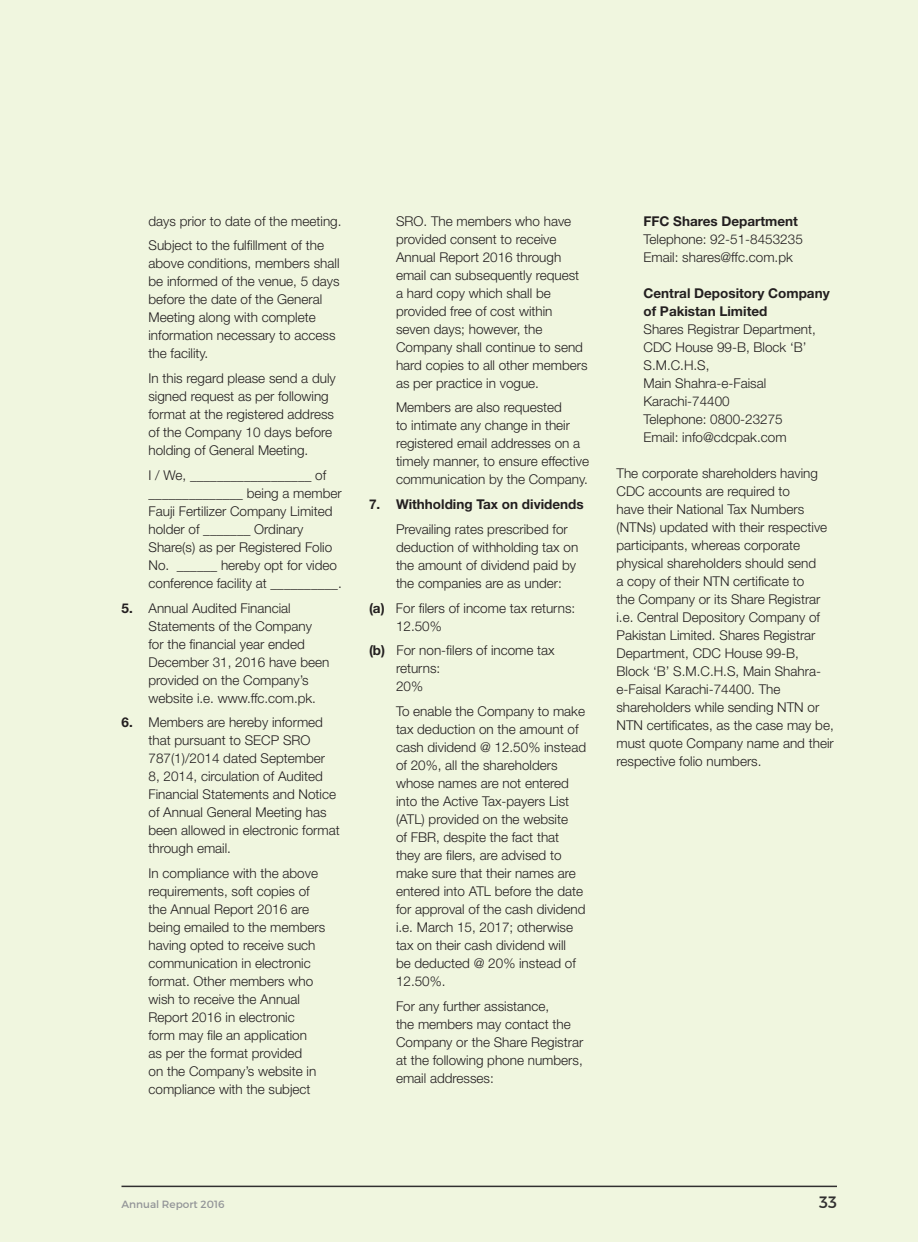
<style>
.page{position:relative;width:918px;height:1242px;background:#f0f6df}
.page>*{position:absolute;margin:0;border:0;box-sizing:border-box;transform-origin:0 0}
.t1{font:16.5px "Montserrat";color:#312f30}
.t2{font:300 13.5px/18px "Helvetica Neue LT Std";color:#231f20}
.t3{font:700 13.5px/18px "Helvetica Neue LT Std";color:#231f20}
.t4{font:10.5px "Montserrat";color:#939598}
.s1{font-weight:700}
</style>
<div class="page">
<hr style="left:122px;top:1186px;width:715px;height:1px;background:#312f30">
<p class="t2" style="left:148px;top:212px;width:195px">days prior to date of the meeting.</p>
<p class="t2" style="left:148px;top:236px;width:193px">Subject to the fulfillment of the above conditions, members shall be informed of the venue, 5 days before the date of the General<br>Meeting along with complete information necessary to access the facility.</p>
<p class="t2" style="left:148px;top:369px;width:189px">In this regard please send a duly signed request as per following format at the registered address of the Company 10 days before holding of General Meeting.</p>
<p class="t2" style="left:148px;top:466px;width:195px">I / We, __________________ of ______________ being a member<br>Fauji Fertilizer Company Limited holder of _______ Ordinary<br>Share(s) as per Registered Folio<br>No. ______ hereby opt for video conference facility at __________.</p>
<p class="t2" style="left:148px;top:599px;width:182px;text-indent:-27px"><span class="s1">5.</span> Annual Audited Financial<br>Statements of the Company for the financial year ended<br>December 31, 2016 have been provided on the Company’s website i.e. www.ffc.com.pk.</p>
<p class="t2" style="left:148px;top:713px;width:193px;text-indent:-27px"><span class="s1">6.</span> Members are hereby informed that pursuant to SECP SRO<br>787(1)/2014 dated September<br>8, 2014, circulation of Audited<br>Financial Statements and Notice of Annual General Meeting has been allowed in electronic format through email.</p>
<p class="t2" style="left:148px;top:864px;width:178px">In compliance with the above requirements, soft copies of the Annual Report 2016 are being emailed to the members having opted to receive such communication in electronic format. Other members who wish to receive the Annual<br>Report 2016 in electronic<br>form may file an application<br>as per the format provided<br>on the Company’s website in compliance with the subject</p>
<p class="t2" style="left:396px;top:212px;width:193px">SRO. The members who have provided consent to receive<br>Annual Report 2016 through email can subsequently request a hard copy which shall be provided free of cost within seven days; however, the<br>Company shall continue to send hard copies to all other members as per practice in vogue.</p>
<p class="t2" style="left:396px;top:398px;width:195px">Members are also requested<br>to intimate any change in their registered email addresses on a timely manner, to ensure effective communication by the Company.</p>
<p class="t3" style="left:369px;top:495px;width:216px">7. Withholding Tax on dividends</p>
<p class="t2" style="left:396px;top:520px;width:184px">Prevailing rates prescribed for deduction of withholding tax on the amount of dividend paid by the companies are as under:</p>
<p class="t2" style="left:396px;top:599px;width:181px;text-indent:-27px"><span class="s1">(a)</span> For filers of income tax returns:<br>12.50%</p>
<p class="t2" style="left:396px;top:641px;width:160px;text-indent:-27px"><span class="s1">(b)</span> For non-filers of income tax returns:<br>20%</p>
<p class="t2" style="left:396px;top:702px;width:192px">To enable the Company to make tax deduction on the amount of cash dividend @ 12.50% instead of 20%, all the shareholders whose names are not entered into the Active Tax-payers List (ATL) provided on the website<br>of FBR, despite the fact that they are filers, are advised to make sure that their names are entered into ATL before the date for approval of the cash dividend i.e. March 15, 2017; otherwise tax on their cash dividend will<br>be deducted @ 20% instead of<br>12.50%.</p>
<p class="t2" style="left:396px;top:997px;width:189px">For any further assistance,<br>the members may contact the<br>Company or the Share Registrar at the following phone numbers, email addresses:</p>
<p class="t3" style="left:644px;top:212px;width:156px">FFC Shares Department</p>
<p class="t2" style="left:644px;top:230px;width:161px">Telephone: 92-51-8453235</p>
<p class="t2" style="left:644px;top:248px;width:151px">Email: shares@ffc.com.pk</p>
<p class="t3" style="left:644px;top:284px;width:188px">Central Depository Company of Pakistan Limited</p>
<p class="t2" style="left:644px;top:320px;width:174px">Shares Registrar Department,</p>
<p class="t2" style="left:644px;top:338px;width:165px">CDC House 99-B, Block ‘B’<br>S.M.C.H.S,</p>
<p class="t2" style="left:644px;top:374px;width:124px">Main Shahra-e-Faisal</p>
<p class="t2" style="left:644px;top:392px;width:88px">Karachi-74400</p>
<p class="t2" style="left:644px;top:410px;width:141px">Telephone: 0800-23275</p>
<p class="t2" style="left:644px;top:428px;width:145px">Email: info@cdcpak.com</p>
<p class="t2" style="left:616px;top:464px;width:219px">The corporate shareholders having CDC accounts are required to<br>have their National Tax Numbers (NTNs) updated with their respective participants, whereas corporate physical shareholders should send<br>a copy of their NTN certificate to<br>the Company or its Share Registrar i.e. Central Depository Company of Pakistan Limited. Shares Registrar Department, CDC House 99-B, Block ‘B’ S.M.C.H.S, Main Shahra&shy;e-Faisal Karachi-74400. The shareholders while sending NTN or NTN certificates, as the case may be, must quote Company name and their respective folio numbers.</p>
<p class="t4" style="left:122px;top:1197px;width:105px">Annual Report 2016</p>
<p class="t1" style="left:819px;top:1192px;width:19px">33</p>
</div>
